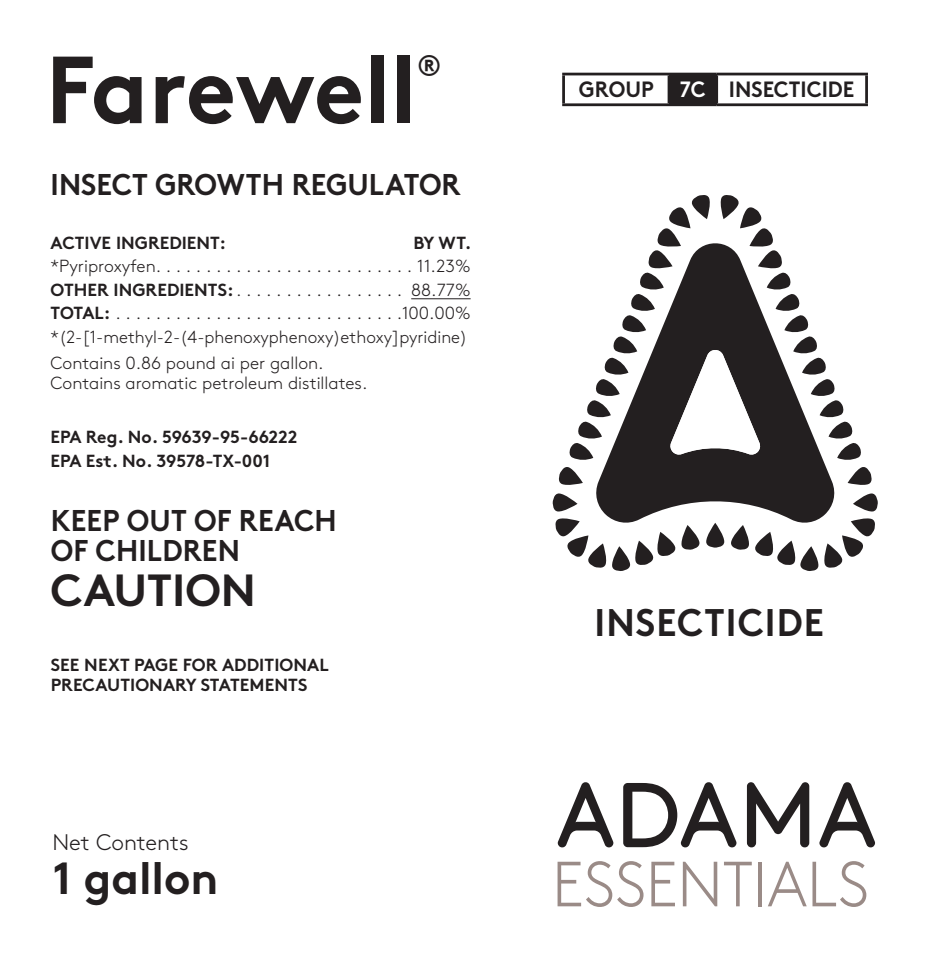
<style>
.page{position:relative;width:945px;height:957px;background:#fff}
.page>*{position:absolute;margin:0;border:0;box-sizing:border-box;transform-origin:0 0}
.t1{font:700 95px "Brown";letter-spacing:-.01em;color:#231f20}
.t2{font:300 63.75px "Brown";color:#9a8b87;scale:.95 1}
.t3{font:700 45px "Brown";color:#231f20}
.t4{font:700 38.5px "Brown";letter-spacing:.03em;color:#231f20;scale:.95 1}
.t5{font:700 30px/30px "Brown";letter-spacing:.005em;color:#231f20;scale:.95 1}
.t6{font:700 30px "Brown";letter-spacing:.005em;color:#231f20}
.t7{font:300 22.5px "Brown";color:#231f20}
.t8{font:700 22px "Brown";color:#231f20;scale:.95 1}
.t9{font:700 22px "Brown";color:#fff;scale:.94 1}
.t10{font:300 17.5px "Brown";color:#231f20}
.Variety_Section_HEAD{font:700 17.5px/20px "Brown";color:#231f20}
.s1{font-weight:700}
</style>
<div class="page">
<hr style="left:411px;top:298px;width:60px;height:1px;background:#231f20">
<svg style="left:558px;top:782px;width:55px;height:65px"></svg>
<svg style="left:623px;top:782px;width:113px;height:65px"></svg>
<svg style="left:819px;top:782px;width:56px;height:65px"></svg>
<svg style="left:747px;top:782px;width:62px;height:65px"></svg>
<svg style="left:565px;top:75px;width:300px;height:28px"></svg>
<div style="left:669px;top:74px;width:48px;height:31px;background:#231f20"></div>
<hr style="left:562px;top:73px;width:107px;height:2px;background:#231f20">
<hr style="left:562px;top:75px;width:3px;height:28px;background:#231f20">
<hr style="left:562px;top:103px;width:107px;height:3px;background:#231f20">
<hr style="left:717px;top:73px;width:151px;height:2px;background:#231f20">
<hr style="left:865px;top:75px;width:3px;height:28px;background:#231f20">
<hr style="left:717px;top:103px;width:151px;height:3px;background:#231f20">
<hr style="left:669px;top:73px;width:48px;height:2px;background:#231f20">
<hr style="left:668px;top:75px;width:2px;height:28px;background:#231f20">
<hr style="left:715px;top:75px;width:3px;height:28px;background:#231f20">
<hr style="left:669px;top:103px;width:48px;height:3px;background:#231f20">
<svg style="left:552px;top:195px;width:326px;height:376px"></svg>
<svg style="left:593px;top:238px;width:244px;height:287px;fill:#231f20"></svg>
<svg style="left:670px;top:348px;width:91px;height:107px"></svg>
<p class="t1" style="left:46px;top:13px;width:373px">Farewell</p>
<p class="t6" style="left:417px;top:41px;width:26px">®</p>
<p class="t5" style="left:51px;top:166px;width:433px">INSECT GROWTH REGULATOR</p>
<p class="Variety_Section_HEAD" style="left:51px;top:230px;width:177px">ACTIVE INGREDIENT:</p>
<p class="Variety_Section_HEAD" style="left:413px;top:230px;width:60px">BY WT.</p>
<p class="t10" style="left:51px;top:253px;width:422px">*Pyriproxyfen . . . . . . . . . . . . . . . . . . . . . . . . . . 11. 23%</p>
<p class="t10" style="left:51px;top:277px;width:422px"><span class="s1">OTHER INGREDIENTS:</span> . . . . . . . . . . . . . . . . 88. 77%</p>
<p class="t10" style="left:51px;top:300px;width:422px"><span class="s1">TOTAL:</span> . . . . . . . . . . . . . . . . . . . . . . . . . . . . 100.00%</p>
<p class="t10" style="left:51px;top:324px;width:418px">*(2-[1-methyl-2-(4-phenoxyphenoxy)ethoxy]pyridine)</p>
<p class="t10" style="left:51px;top:350px;width:271px">Contains 0.86 pound ai per gallon.</p>
<p class="t10" style="left:51px;top:370px;width:315px">Contains aromatic petroleum distillates.</p>
<p class="Variety_Section_HEAD" style="left:51px;top:425px;width:248px">EPA Reg. No. 59639-95-66222</p>
<p class="Variety_Section_HEAD" style="left:51px;top:448px;width:221px">EPA Est. No. 39578-TX-001</p>
<p class="t5" style="left:51px;top:501px;width:303px">KEEP OUT OF REACH<br>OF CHILDREN</p>
<p class="t3" style="left:51px;top:553px;width:207px">CAUTION</p>
<p class="Variety_Section_HEAD" style="left:51px;top:652px;width:280px">SEE NEXT PAGE FOR ADDITIONAL<br>PRECAUTIONARY STATEMENTS</p>
<p class="t7" style="left:52px;top:825px;width:138px">Net Contents</p>
<p class="t3" style="left:52px;top:841px;width:168px">1 gallon</p>
<p class="t8" style="left:579px;top:71px;width:80px">GROUP</p>
<p class="t9" style="left:680px;top:71px;width:29px">7C</p>
<p class="t8" style="left:729px;top:71px;width:134px">INSECTICIDE</p>
<p class="t4" style="left:595px;top:591px;width:243px">INSECTICIDE</p>
<p class="t2" style="left:552px;top:837px;width:335px">ESSENTIALS</p>
</div>
